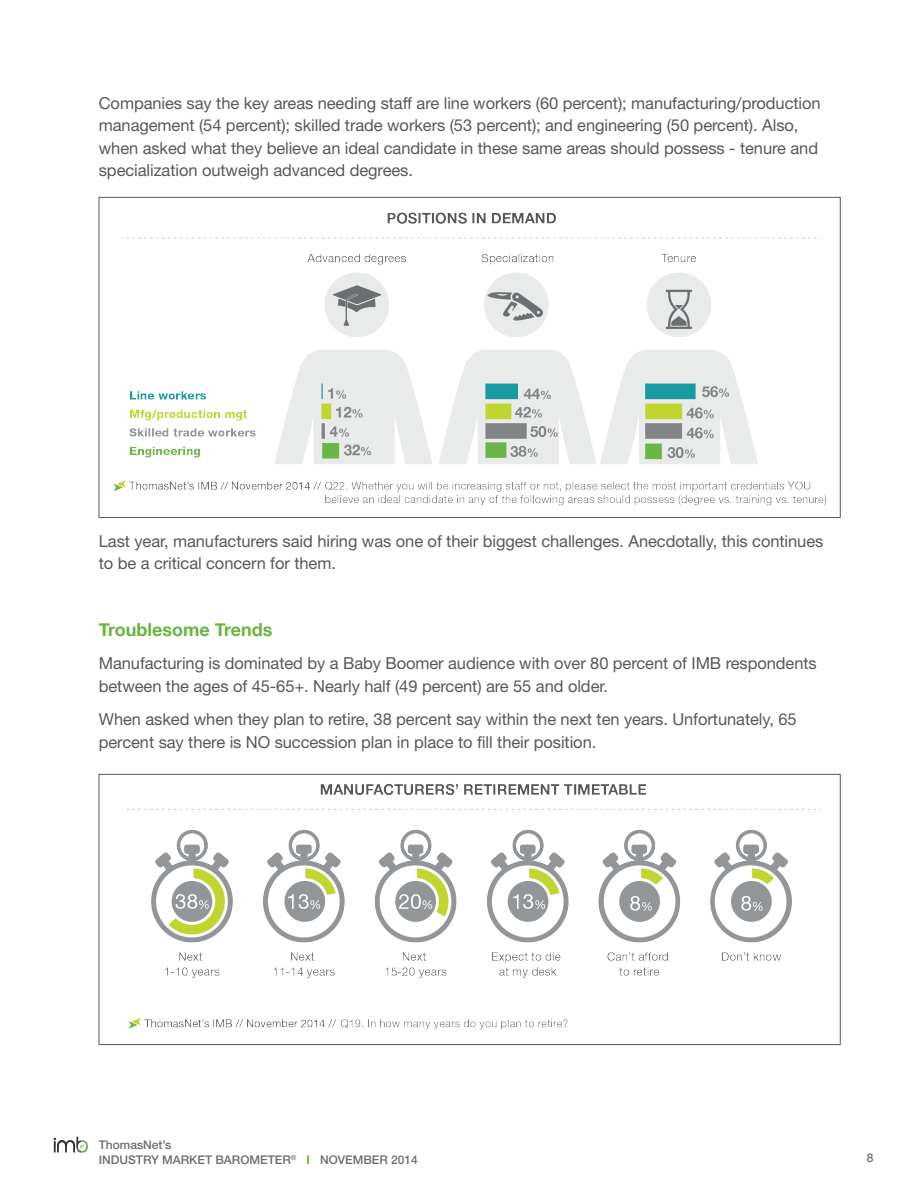
<style>
.page{position:relative;width:918px;height:1188px;background:#fff}
.page>*{position:absolute;margin:0;border:0;box-sizing:border-box;transform-origin:0 0}
.t1{font:700 18px "Helvetica Neue";color:#6cb43f}
.t2{font:16.5px/22.5px "Helvetica Neue";letter-spacing:-.005em;color:#57585a}
.t3{font:500 12px/14.4px "Helvetica Neue";color:#6c6d70}
.s1{font-weight:700;color:#6cb43f}
</style>
<div class="page">
<svg style="left:54px;top:1137px;width:34px;height:16px"></svg>
<img style="left:114px;top:212px;width:712px;height:294px">
<img style="left:122px;top:784px;width:699px;height:246px">
<div style="left:99px;top:774px;width:741px;height:271px;border:1px solid #57585a"></div>
<p class="t2" style="left:99px;top:91px;width:723px">Companies say the key areas needing staff are line workers (60 percent); manufacturing/production management (54 percent); skilled trade workers (53 percent); and engineering (50 percent). Also, when asked what they believe an ideal candidate in these same areas should possess - tenure and specialization outweigh advanced degrees.</p>
<p class="t2" style="left:99px;top:530px;width:726px">Last year, manufacturers said hiring was one of their biggest challenges. Anecdotally, this continues to be a critical concern for them.</p>
<p class="t1" style="left:99px;top:619px;width:175px">Troublesome Trends</p>
<p class="t2" style="left:99px;top:652px;width:720px">Manufacturing is dominated by a Baby Boomer audience with over 80 percent of IMB respondents between the ages of 45-65+. Nearly half (49 percent) are 55 and older.</p>
<p class="t2" style="left:99px;top:708px;width:699px">When asked when they plan to retire, 38 percent say within the next ten years. Unfortunately, 65 percent say there is NO succession plan in place to fill their position.</p>
<p class="t3" style="left:99px;top:1138px;width:321px">ThomasNet’s<br>INDUSTRY MARKET BAROMETER<sup>®</sup> <span class="s1">I</span> NOVEMBER 2014</p>
<p class="t3" style="left:867px;top:1151px;width:8px">8</p>
</div>
